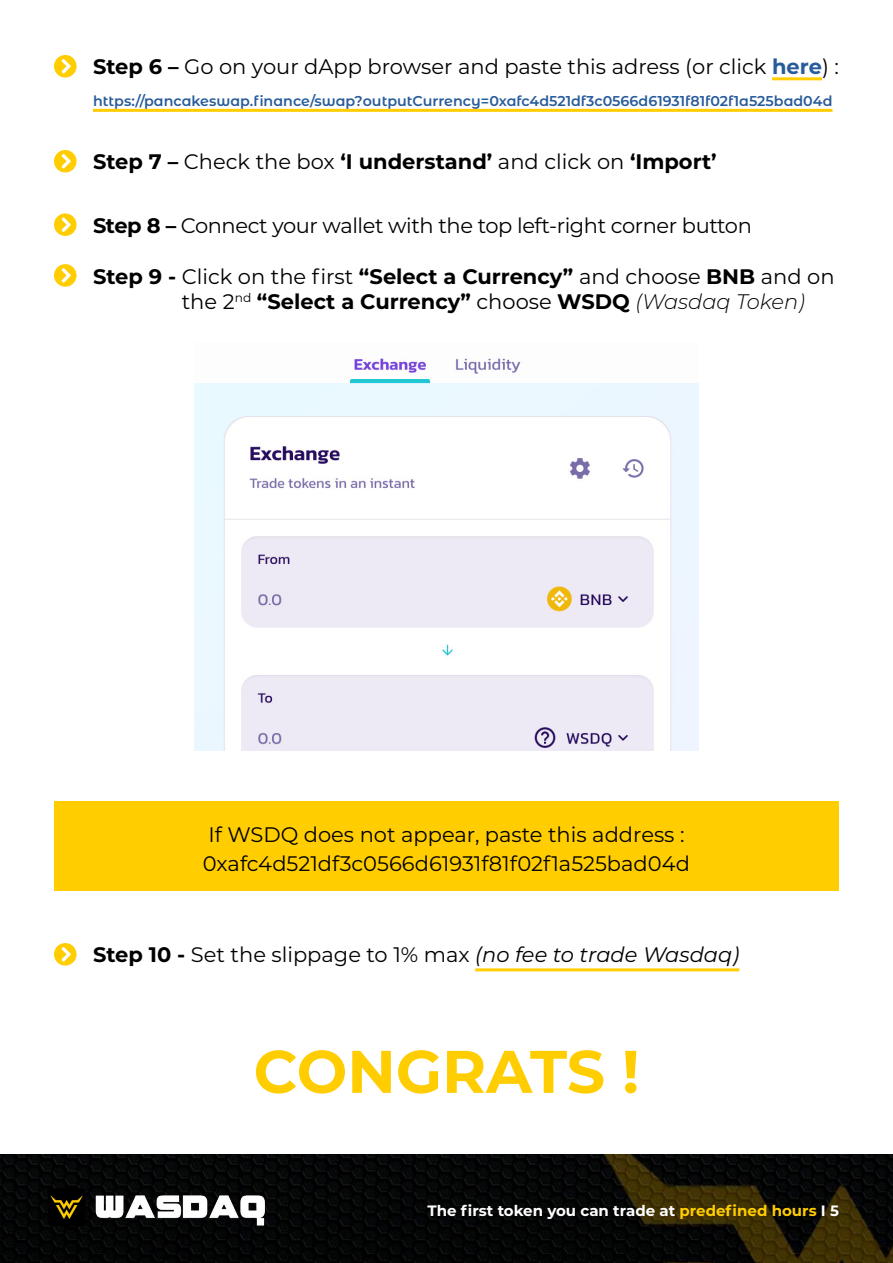
<style>
.page{position:relative;width:893px;height:1263px;background:#fff}
.page>*{position:absolute;margin:0;border:0;box-sizing:border-box;transform-origin:0 0}
.t1{font:700 60px "Montserrat";color:#ffcd00}
.t2{font:21px/29.4px "Montserrat";color:#000}
.t3{font:700 21px/25.2px "Montserrat";color:#000}
.t4{font:21px "Montserrat";letter-spacing:-.02em;color:#000}
.t5{font:700 15px "Montserrat";color:#fff}
.t6{font:600 14.25px "Montserrat";color:#275b9b}
.s1{font-weight:700}
.s2{font-weight:700;color:#275b9b}
.s3{font-weight:400}
.s4{font-weight:300;font-style:italic}
.s5{font-style:italic}
.s6{color:#ffcd00}
</style>
<div class="page">
<img style="left:0;top:1154px;width:893px;height:109px">
<img style="left:29px;top:1177px;width:252px;height:64px">
<hr style="left:772px;top:77px;width:50px;height:3px;background:#ffcd00">
<hr style="left:93px;top:109px;width:739px;height:3px;background:#ffcd00">
<svg style="left:54px;top:55px;width:23px;height:23px"></svg>
<svg style="left:54px;top:150px;width:23px;height:22px"></svg>
<svg style="left:54px;top:213px;width:23px;height:23px"></svg>
<svg style="left:54px;top:264px;width:23px;height:23px"></svg>
<hr style="left:475px;top:968px;width:264px;height:3px;background:#ffcd00">
<svg style="left:54px;top:943px;width:23px;height:22px"></svg>
<img style="left:194px;top:358px;width:505px;height:393px">
<div style="left:54px;top:802px;width:785px;height:89px;background:#ffcd00"></div>
<p class="t2" style="left:93px;top:51px;width:747px"><span class="s1">Step 6 –</span> Go on your dApp browser and paste this adress (or click <span class="s2">here</span>) :</p>
<p class="t6" style="left:93px;top:91px;width:741px">https://pancakeswap.finance/swap?outputCurrency=0xafc4d521df3c0566d61931f81f02f1a525bad04d</p>
<p class="t3" style="left:93px;top:148px;width:625px">Step 7 – <span class="s3">Check the box</span> ‘I understand’ <span class="s3">and click on</span> ‘Import’</p>
<p class="t4" style="left:93px;top:211px;width:660px"><span class="s1">Step 8 –</span> Connect your wallet with the top left-right corner button</p>
<p class="t3" style="left:182px;top:262px;width:654px;text-indent:-89px">Step 9 - <span class="s3">Click on the first</span> “Select a Currency” <span class="s3">and choose</span> BNB <span class="s3">and on the 2</span><sup>nd</sup> “Select a Currency” <span class="s3">choose</span> WSDQ <span class="s4">(Wasdaq Token)</span></p>
<p class="t2" style="left:203px;top:819px;width:489px">If WSDQ does not appear, paste this address :<br>0xafc4d521df3c0566d61931f81f02f1a525bad04d</p>
<p class="t2" style="left:93px;top:939px;width:648px"><span class="s1">Step 10 -</span> Set the slippage to 1% max <span class="s5">(no fee to trade Wasdaq)</span></p>
<h1 class="t1" style="left:254px;top:1028px;width:387px">CONGRATS !</h1>
<p class="t5" style="left:427px;top:1200px;width:413px">The first token you can trade at <span class="s6">predefined hours</span> I 5</p>
</div>
